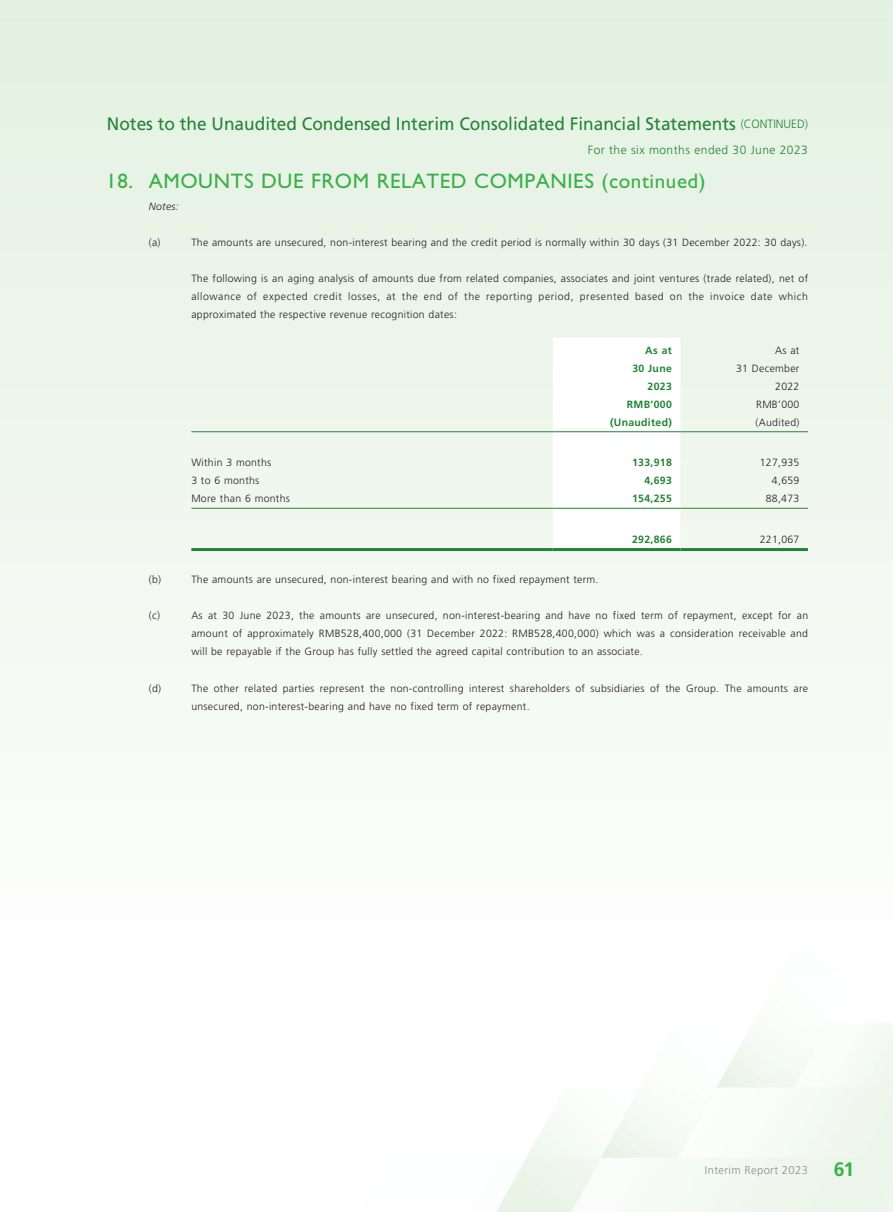
<style>
.page{position:relative;width:893px;height:1212px;background:#fff}
.page>*{position:absolute;margin:0;border:0;box-sizing:border-box;transform-origin:0 0}
.t1{font:21px "Gill Sans Std";letter-spacing:.03em;color:#3baf49}
.t2{font:700 19.5px "Frutiger LT Std";color:#3baf49}
.t3{font:18px "Frutiger LT Std";color:#238435;scale:.96 1}
.t4{font:300 12px "Frutiger LT Std";letter-spacing:.04em;color:#238435}
.t5{font:300 11.25px "Frutiger LT Std";letter-spacing:.03em;color:#8a8c8f}
.t6{font:300 10.5px/18px "Frutiger LT Std";letter-spacing:.03em;color:#231f20;text-align:justify}
.t7{font:700 10.5px "Frutiger LT Std";letter-spacing:.03em;color:#238435}
.t8{font:italic 300 10.5px "Frutiger LT Std";letter-spacing:.03em;color:#231f20}
.s1{font-weight:300;font-size:12px}
</style>
<div class="page">
<div style="left:0;top:0;width:893px;height:1212px;background:linear-gradient(to bottom,#e4f1e2,#fff)"></div>
<svg style="left:553px;top:338px;width:127px;height:210px"></svg>
<hr style="left:191px;top:431px;width:362px;height:1px;background:#238435">
<hr style="left:553px;top:431px;width:127px;height:1px;background:#238435">
<hr style="left:680px;top:431px;width:128px;height:1px;background:#238435">
<hr style="left:191px;top:508px;width:362px;height:1px;background:#238435">
<hr style="left:553px;top:508px;width:127px;height:1px;background:#238435">
<hr style="left:680px;top:508px;width:128px;height:1px;background:#238435">
<hr style="left:191px;top:548px;width:362px;height:3px;background:#238435">
<hr style="left:553px;top:548px;width:127px;height:3px;background:#238435">
<hr style="left:680px;top:548px;width:128px;height:3px;background:#238435">
<h3 class="t3" style="left:107px;top:113px;width:732px">Notes to the Unaudited Condensed Interim Consolidated Financial Statements <span class="s1">(CONTINUED)</span></h3>
<p class="t4" style="left:588px;top:143px;width:222px">For the six months ended 30 June 2023</p>
<h1 class="t1" style="left:106px;top:168px;width:601px">18. AMOUNTS DUE FROM RELATED COMPANIES (continued)</h1>
<p class="t8" style="left:149px;top:200px;width:32px">Notes:</p>
<p class="t6" style="left:149px;top:233px;width:13px">(a)</p>
<p class="t6" style="left:191px;top:233px;width:618px">The amounts are unsecured, non-interest bearing and the credit period is normally within 30 days (31 December 2022: 30 days).</p>
<p class="t6" style="left:191px;top:269px;width:618px">The following is an aging analysis of amounts due from related companies, associates and joint ventures (trade related), net of allowance of expected credit losses, at the end of the reporting period, presented based on the invoice date which approximated the respective revenue recognition dates:</p>
<p class="t7" style="left:645px;top:344px;width:28px">As at</p>
<p class="t6" style="left:775px;top:341px;width:26px">As at</p>
<p class="t7" style="left:632px;top:362px;width:41px">30 June</p>
<p class="t6" style="left:736px;top:359px;width:65px">31 December</p>
<p class="t7" style="left:648px;top:380px;width:26px">2023</p>
<p class="t6" style="left:775px;top:377px;width:26px">2022</p>
<p class="t7" style="left:627px;top:398px;width:46px">RMB’000</p>
<p class="t6" style="left:756px;top:395px;width:45px">RMB’000</p>
<p class="t7" style="left:610px;top:416px;width:63px">(Unaudited)</p>
<p class="t6" style="left:756px;top:413px;width:45px">(Audited)</p>
<p class="t6" style="left:191px;top:454px;width:81px">Within 3 months</p>
<p class="t7" style="left:632px;top:456px;width:41px">133,918</p>
<p class="t6" style="left:760px;top:454px;width:41px">127,935</p>
<p class="t6" style="left:191px;top:472px;width:70px">3 to 6 months</p>
<p class="t7" style="left:644px;top:474px;width:29px">4,693</p>
<p class="t6" style="left:772px;top:472px;width:29px">4,659</p>
<p class="t6" style="left:191px;top:490px;width:100px">More than 6 months</p>
<p class="t7" style="left:632px;top:492px;width:41px">154,255</p>
<p class="t6" style="left:766px;top:490px;width:35px">88,473</p>
<p class="t7" style="left:632px;top:533px;width:41px">292,866</p>
<p class="t6" style="left:760px;top:530px;width:41px">221,067</p>
<p class="t6" style="left:149px;top:571px;width:14px">(b)</p>
<p class="t6" style="left:191px;top:571px;width:409px">The amounts are unsecured, non-interest bearing and with no fixed repayment term.</p>
<p class="t6" style="left:149px;top:607px;width:13px">(c)</p>
<p class="t6" style="left:191px;top:607px;width:618px">As at 30 June 2023, the amounts are unsecured, non-interest-bearing and have no fixed term of repayment, except for an amount of approximately RMB528,400,000 (31 December 2022: RMB528,400,000) which was a consideration receivable and will be repayable if the Group has fully settled the agreed capital contribution to an associate.</p>
<p class="t6" style="left:149px;top:679px;width:14px">(d)</p>
<p class="t6" style="left:191px;top:679px;width:618px">The other related parties represent the non-controlling interest shareholders of subsidiaries of the Group. The amounts are unsecured, non-interest-bearing and have no fixed term of repayment.</p>
<p class="t5" style="left:705px;top:1164px;width:104px">Interim Report 2023</p>
<h2 class="t2" style="left:834px;top:1158px;width:22px">61</h2>
</div>
